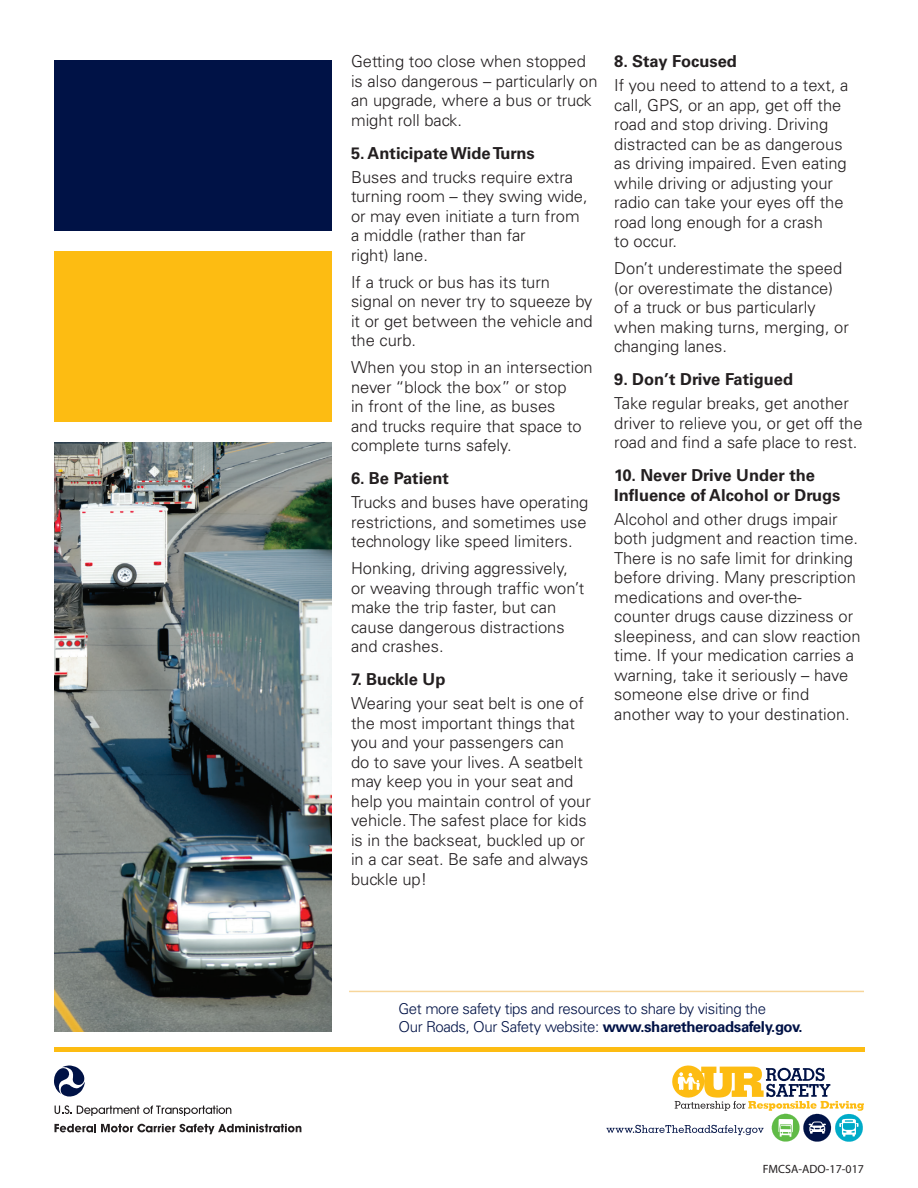
<style>
.page{position:relative;width:918px;height:1188px;background:#fff}
.page>*{position:absolute;margin:0;border:0;box-sizing:border-box;transform-origin:0 0}
.t1{font:300 16.5px/19.5px "Univers";color:#231f20}
.t2{font:700 16.5px/19.5px "Univers";color:#231f20}
.t3{font:300 15px/18px "Univers";letter-spacing:-.025em;color:#001246}
.t4{font:12px "Myriad Pro";color:#231f20}
.s1{font-weight:700}
</style>
<div class="page">
<svg style="left:54px;top:1065px;width:31px;height:32px"></svg>
<svg style="left:55px;top:1105px;width:176px;height:11px"></svg>
<svg style="left:54px;top:1124px;width:247px;height:10px"></svg>
<div style="left:54px;top:1047px;width:810px;height:5px;background:#fdbc12"></div>
<svg style="left:606px;top:1066px;width:258px;height:76px"></svg>
<hr style="left:349px;top:991px;width:515px;height:1px;background:#f7d69b">
<div style="left:54px;top:252px;width:278px;height:170px;background:#fdbc12"></div>
<div style="left:54px;top:61px;width:278px;height:170px;background:#001246"></div>
<img style="left:54px;top:443px;width:278px;height:589px">
<p class="t1" style="left:351px;top:53px;width:248px">Getting too close when stopped is also dangerous – particularly on an upgrade, where a bus or truck might roll back.</p>
<p class="t2" style="left:351px;top:144px;width:185px">5. Anticipate Wide Turns</p>
<p class="t1" style="left:351px;top:168px;width:238px">Buses and trucks require extra turning room – they swing wide, or may even initiate a turn from a middle (rather than far<br>right) lane.</p>
<p class="t1" style="left:351px;top:273px;width:243px">If a truck or bus has its turn signal on never try to squeeze by it or get between the vehicle and the curb.</p>
<p class="t1" style="left:351px;top:359px;width:243px">When you stop in an intersection never “block the box” or stop<br>in front of the line, as buses<br>and trucks require that space to complete turns safely.</p>
<p class="t2" style="left:351px;top:470px;width:99px">6. Be Patient</p>
<p class="t1" style="left:351px;top:494px;width:239px;text-align:justify">Trucks and buses have operating restrictions, and sometimes use technology like speed limiters.</p>
<p class="t1" style="left:351px;top:560px;width:235px">Honking, driving aggressively, or weaving through traffic won’t make the trip faster, but can cause dangerous distractions and crashes.</p>
<p class="t2" style="left:351px;top:671px;width:96px">7. Buckle Up</p>
<p class="t1" style="left:351px;top:695px;width:241px">Wearing your seat belt is one of the most important things that you and your passengers can<br>do to save your lives. A seatbelt may keep you in your seat and help you maintain control of your vehicle. The safest place for kids is in the backseat, buckled up or in a car seat. Be safe and always buckle up!</p>
<p class="t2" style="left:614px;top:53px;width:124px">8. Stay Focused</p>
<p class="t1" style="left:614px;top:77px;width:236px">If you need to attend to a text, a call, GPS, or an app, get off the road and stop driving. Driving distracted can be as dangerous as driving impaired. Even eating while driving or adjusting your radio can take your eyes off the road long enough for a crash<br>to occur.</p>
<p class="t1" style="left:614px;top:260px;width:236px">Don’t underestimate the speed (or overestimate the distance) of a truck or bus particularly when making turns, merging, or changing lanes.</p>
<p class="t2" style="left:614px;top:371px;width:180px">9. Don’t Drive Fatigued</p>
<p class="t1" style="left:614px;top:395px;width:250px">Take regular breaks, get another driver to relieve you, or get off the road and find a safe place to rest.</p>
<p class="t2" style="left:614px;top:467px;width:228px">10. Never Drive Under the<br>Influence of Alcohol or Drugs</p>
<p class="t1" style="left:614px;top:511px;width:248px">Alcohol and other drugs impair both judgment and reaction time.<br>There is no safe limit for drinking before driving. Many prescription medications and over-the&shy;counter drugs cause dizziness or sleepiness, and can slow reaction time. If your medication carries a warning, take it seriously – have someone else drive or find another way to your destination.</p>
<p class="t3" style="left:399px;top:1001px;width:406px">Get more safety tips and resources to share by visiting the<br>Our Roads, Our Safety website: <span class="s1">www.sharetheroadsafely.gov.</span></p>
<p class="t4" style="left:763px;top:1162px;width:103px">FMCSA-ADO-17-017</p>
</div>
